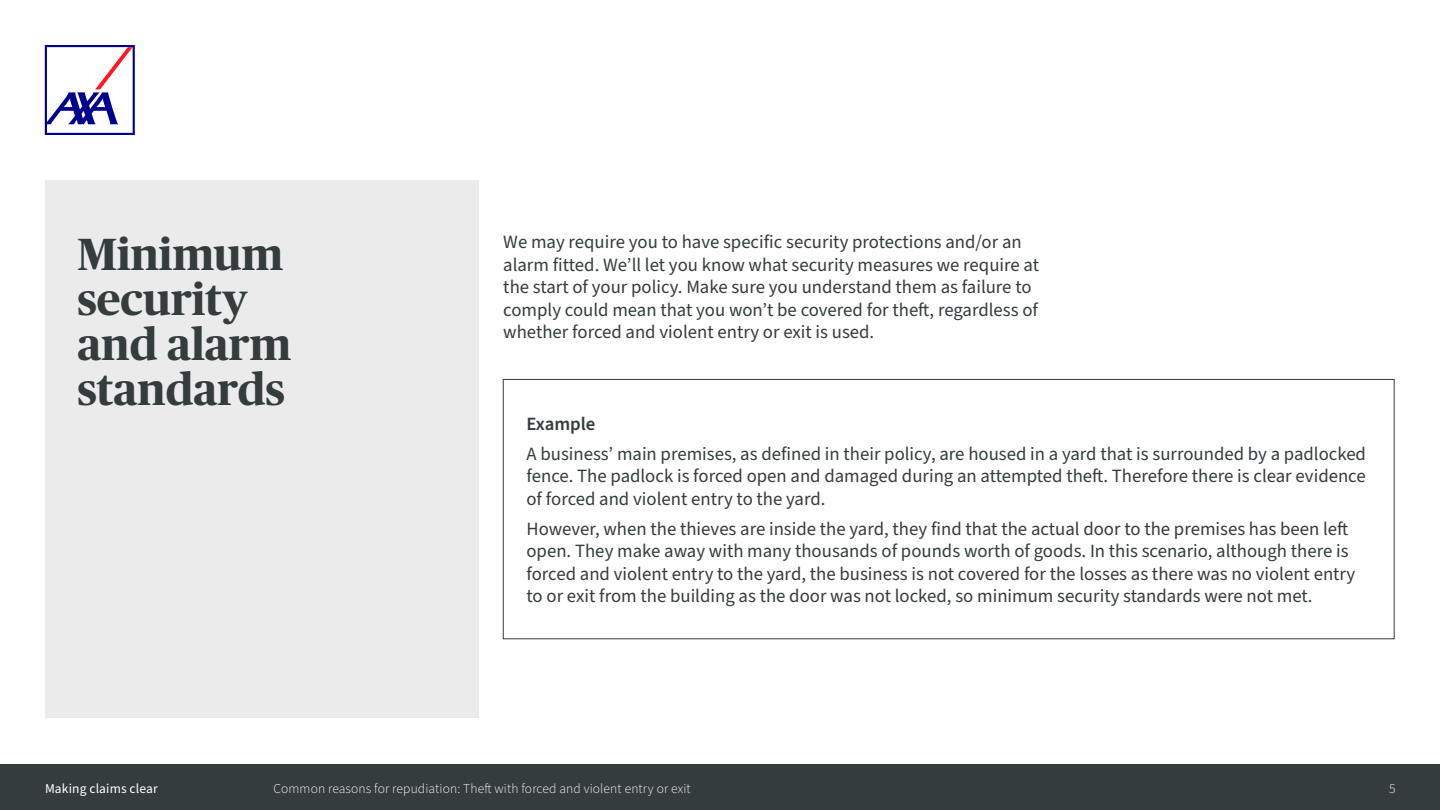
<style>
.page{position:relative;width:1440px;height:810px;background:#fff}
.page>*{position:absolute;margin:0;border:0;box-sizing:border-box;transform-origin:0 0}
.t1{font:700 45px/45px "Publico Headline";color:#343c3d}
.t2{font:18.75px/22.5px "Source Sans Pro";color:#343c3d}
.t3{font:600 18.75px "Source Sans Pro";color:#343c3d}
.t4{font:300 13.5px "Source Sans Pro";letter-spacing:.01em;color:#fff}
.t5{font:13.5px "Source Sans Pro";letter-spacing:.01em;color:#fff}
</style>
<div class="page">
<div style="left:0;top:765px;width:1440px;height:45px;background:#343c3d"></div>
<div style="left:45px;top:180px;width:433px;height:538px;background:#ebebeb"></div>
<svg style="left:45px;top:45px;width:90px;height:90px"></svg>
<h1 class="t1" style="left:78px;top:229px;width:215px">Minimum security and alarm standards</h1>
<p class="t2" style="left:503px;top:231px;width:537px">We may require you to have specific security protections and/or an alarm fitted. We’ll let you know what security measures we require at the start of your policy. Make sure you understand them as failure to comply could mean that you won’t be covered for theft, regardless of whether forced and violent entry or exit is used.</p>
<p class="t3" style="left:526px;top:411px;width:70px">Example</p>
<p class="t2" style="left:526px;top:443px;width:841px;text-align:justify">A business’ main premises, as defined in their policy, are housed in a yard that is surrounded by a padlocked fence. The padlock is forced open and damaged during an attempted theft. Therefore there is clear evidence of forced and violent entry to the yard.</p>
<p class="t2" style="left:526px;top:518px;width:830px">However, when the thieves are inside the yard, they find that the actual door to the premises has been left open. They make away with many thousands of pounds worth of goods. In this scenario, although there is forced and violent entry to the yard, the business is not covered for the losses as there was no violent entry to or exit from the building as the door was not locked, so minimum security standards were not met.</p>
<p class="t5" style="left:45px;top:779px;width:114px">Making claims clear</p>
<p class="t4" style="left:273px;top:779px;width:419px">Common reasons for repudiation: Theft with forced and violent entry or exit</p>
<p class="t4" style="left:1389px;top:779px;width:8px">5</p>
</div>
